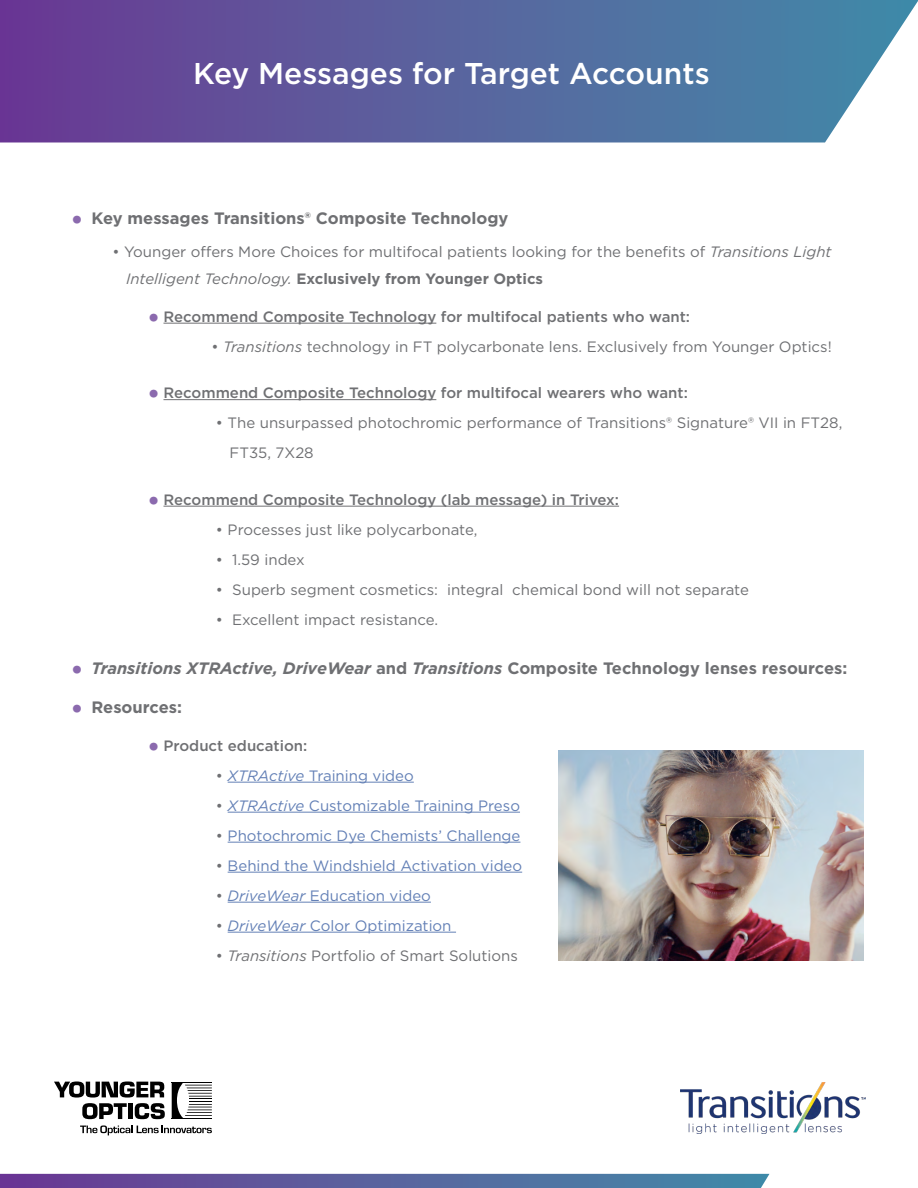
<style>
.page{position:relative;width:918px;height:1188px;background:#fff}
.page>*{position:absolute;margin:0;border:0;box-sizing:border-box;transform-origin:0 0}
.t1{font:500 30px "Gotham";color:#fff}
.t2{font:italic 700 16.5px "Gotham";color:#6f7073}
.t3{font:700 16.5px "Gotham";color:#6f7073}
.t4{font:15px/27px "Gotham";color:#6f7073}
.t5{font:500 15px "Gotham";color:#6f7073}
.t6{font:15px "Gotham";color:#6380b6}
.s1{font-weight:900;font-size:21px;color:#8b6aae}
.s2{font-style:italic}
.s3{font-weight:700}
.s4{font-weight:900;font-style:normal;font-size:21px;color:#8b6aae}
.s5{font-style:normal}
.s6{color:#6f7073}
</style>
<div class="page">
<svg style="left:0;top:1174px;width:770px;height:14px;background:#58629e"></svg>
<svg style="left:0;top:0;width:918px;height:142px;background:#5f67a1"></svg>
<img style="left:681px;top:1083px;width:184px;height:51px">
<svg style="left:54px;top:1082px;width:111px;height:37px"></svg>
<svg style="left:80px;top:1125px;width:132px;height:10px"></svg>
<svg style="left:172px;top:1082px;width:40px;height:37px"></svg>
<hr style="left:163px;top:323px;width:273px;height:1px;background:#6f7073">
<hr style="left:163px;top:399px;width:273px;height:1px;background:#6f7073">
<hr style="left:163px;top:506px;width:456px;height:1px;background:#6f7073">
<hr style="left:228px;top:782px;width:186px;height:1px;background:#6380b6">
<hr style="left:228px;top:812px;width:292px;height:1px;background:#6380b6">
<hr style="left:228px;top:842px;width:292px;height:1px;background:#6380b6">
<hr style="left:228px;top:872px;width:294px;height:1px;background:#6380b6">
<hr style="left:228px;top:902px;width:203px;height:1px;background:#6380b6">
<hr style="left:228px;top:932px;width:228px;height:1px;background:#6380b6">
<img style="left:558px;top:751px;width:306px;height:209px">
<h1 class="t1" style="left:193px;top:54px;width:518px">Key Messages for Target Accounts</h1>
<p class="t3" style="left:72px;top:207px;width:438px"><span class="s1">•</span> Key messages Transitions® Composite Technology</p>
<p class="t4" style="left:126px;top:238px;width:707px;text-indent:-14px">• Younger offers More Choices for multifocal patients looking for the benefits of <span class="s2">Transitions Light<br>Intelligent Technology.</span> <span class="s3">Exclusively from Younger Optics</span></p>
<p class="t5" style="left:148px;top:307px;width:543px"><span class="s1">•</span> Recommend Composite Technology for multifocal patients who want:</p>
<p class="t4" style="left:211px;top:333px;width:622px">• <span class="s2">Transitions</span> technology in FT polycarbonate lens. Exclusively from Younger Optics!</p>
<p class="t5" style="left:148px;top:383px;width:541px"><span class="s1">•</span> Recommend Composite Technology for multifocal wearers who want:</p>
<p class="t4" style="left:229px;top:408px;width:614px;line-height:30px;text-indent:-14px">• The unsurpassed photochromic performance of Transitions® Signature® VII in FT28,<br>FT35, 7X28</p>
<p class="t5" style="left:148px;top:490px;width:472px"><span class="s1">•</span> Recommend Composite Technology (lab message) in Trivex:</p>
<p class="t4" style="left:216px;top:516px;width:263px">• Processes just like polycarbonate,</p>
<p class="t4" style="left:216px;top:546px;width:90px">• 1.59 index</p>
<p class="t4" style="left:216px;top:576px;width:535px">• Superb segment cosmetics: integral chemical bond will not separate</p>
<p class="t4" style="left:216px;top:606px;width:224px">• Excellent impact resistance.</p>
<p class="t2" style="left:72px;top:657px;width:777px"><span class="s4">•</span> Transitions XTRActive, DriveWear <span class="s5">and</span> Transitions <span class="s5">Composite Technology lenses resources:</span></p>
<p class="t3" style="left:72px;top:696px;width:112px"><span class="s1">•</span> Resources:</p>
<p class="t5" style="left:148px;top:736px;width:160px"><span class="s1">•</span> Product education:</p>
<p class="t6" style="left:216px;top:766px;width:199px"><span class="s6">•</span> <span class="s2">XTRActive</span> Training video</p>
<p class="t6" style="left:216px;top:796px;width:306px"><span class="s6">•</span> <span class="s2">XTRActive</span> Customizable Training Preso</p>
<p class="t6" style="left:216px;top:826px;width:306px"><span class="s6">•</span> Photochromic Dye Chemists’ Challenge</p>
<p class="t6" style="left:216px;top:856px;width:308px"><span class="s6">•</span> Behind the Windshield Activation video</p>
<p class="t6" style="left:216px;top:886px;width:216px"><span class="s6">•</span> <span class="s2">DriveWear</span> Education video</p>
<p class="t6" style="left:216px;top:916px;width:237px"><span class="s6">•</span> <span class="s2">DriveWear</span> Color Optimization</p>
<p class="t4" style="left:216px;top:942px;width:303px">• <span class="s2">Transitions</span> Portfolio of Smart Solutions</p>
</div>
